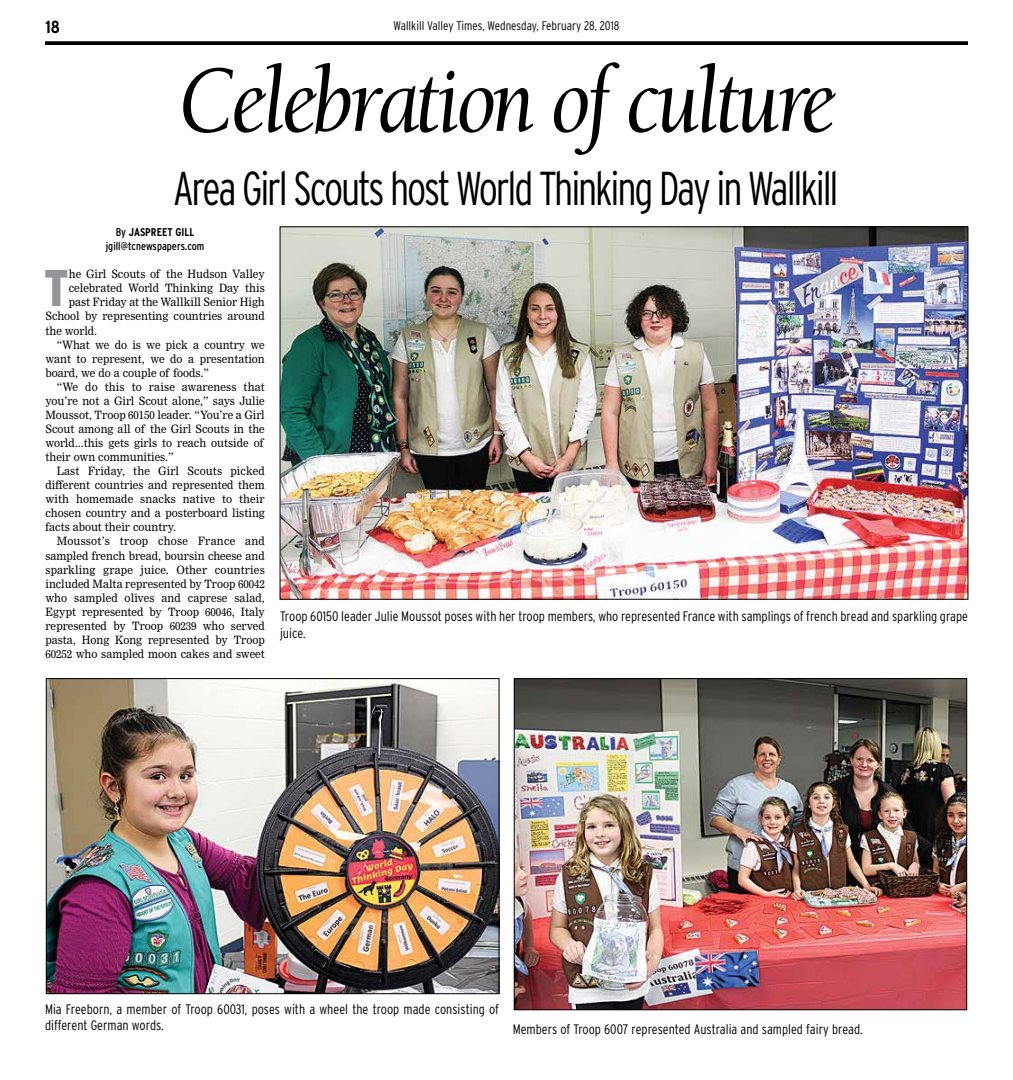
<style>
.page{position:relative;width:1013px;height:1080px;background:#fff}
.page>*{position:absolute;margin:0;border:0;box-sizing:border-box;transform-origin:0 0}
.t1{font:italic 96.25px "Berkeley Std";letter-spacing:-.05em;color:#000;scale:.9 1}
.t2{font:900 condensed 51.38px "Interstate";color:#939598;scale:.95 1}
.t3{font:300 condensed 47.5px "Interstate";letter-spacing:-.05em;color:#000;scale:.9 1}
.t4{font:700 condensed 17.5px "Interstate";color:#000}
.t5{font:300 condensed 13.75px/16.5px "Interstate";color:#000}
.t6{font:300 condensed 12.5px "Interstate";color:#000}
.t7{font:11.25px "Nimrod MT Pro";color:#000;scale:.95 1}
.t8{font:condensed 11.25px/14.4px "Interstate";color:#000;text-align:center}
.t9{font:11.25px "Nimrod MT Pro";letter-spacing:.02em;color:#000;scale:.95 1}
.s1{font-weight:700}
</style>
<div class="page">
<svg style="left:45px;top:41px;width:923px;height:4px;background:#0f0f0f"></svg>
<img style="left:282px;top:228px;width:684px;height:370px">
<img style="left:48px;top:680px;width:449px;height:312px">
<div style="left:46px;top:678px;width:453px;height:316px;border:1px solid #000"></div>
<img style="left:516px;top:680px;width:449px;height:328px">
<div style="left:514px;top:678px;width:453px;height:332px;border:1px solid #000"></div>
<h3 class="t4" style="left:45px;top:16px;width:16px">18</h3>
<p class="t6" style="left:393px;top:18px;width:227px">Wallkill Valley Times, Wednesday, February 28, 2018</p>
<h1 class="t1" style="left:179px;top:49px;width:731px">Celebration of culture</h1>
<h3 class="t3" style="left:173px;top:160px;width:741px">Area Girl Scouts host World Thinking Day in Wallkill</h3>
<p class="t8" style="left:106px;top:225px;width:100px">By <span class="s1">JASPREET GILL </span>jgill@tcnewspapers.com</p>
<h2 class="t2" style="left:44px;top:257px;width:27px">T</h2>
<p class="t7" style="left:69px;top:267px;width:208px">he Girl Scouts of the Hudson Valley</p>
<p class="t7" style="left:69px;top:281px;width:208px">celebrated World Thinking Day this</p>
<p class="t7" style="left:69px;top:295px;width:208px">past Friday at the Wallkill Senior High</p>
<p class="t7" style="left:45px;top:309px;width:232px">School by representing countries around</p>
<p class="t7" style="left:45px;top:323px;width:56px">the world.</p>
<p class="t7" style="left:57px;top:337px;width:220px">“What we do is we pick a country we</p>
<p class="t7" style="left:45px;top:351px;width:232px">want to represent, we do a presentation</p>
<p class="t7" style="left:45px;top:365px;width:174px">board, we do a couple of foods.”</p>
<p class="t7" style="left:57px;top:379px;width:220px">“We do this to raise awareness that</p>
<p class="t7" style="left:45px;top:393px;width:232px">you’re not a Girl Scout alone,” says Julie</p>
<p class="t7" style="left:45px;top:407px;width:232px">Moussot, Troop 60150 leader. “You’re a Girl</p>
<p class="t7" style="left:45px;top:421px;width:232px">Scout among all of the Girl Scouts in the</p>
<p class="t7" style="left:45px;top:436px;width:231px">world...this gets girls to reach outside of</p>
<p class="t7" style="left:45px;top:450px;width:137px">their own communities.”</p>
<p class="t7" style="left:57px;top:464px;width:220px">Last Friday, the Girl Scouts picked</p>
<p class="t7" style="left:45px;top:478px;width:232px">different countries and represented them</p>
<p class="t7" style="left:45px;top:492px;width:232px">with homemade snacks native to their</p>
<p class="t7" style="left:45px;top:506px;width:232px">chosen country and a posterboard listing</p>
<p class="t7" style="left:45px;top:520px;width:139px">facts about their country.</p>
<p class="t9" style="left:57px;top:534px;width:221px">Moussot’s troop chose France and</p>
<p class="t7" style="left:45px;top:548px;width:232px">sampled french bread, boursin cheese and</p>
<p class="t7" style="left:45px;top:562px;width:232px">sparkling grape juice. Other countries</p>
<p class="t7" style="left:45px;top:576px;width:232px">included Malta represented by Troop 60042</p>
<p class="t7" style="left:45px;top:590px;width:232px">who sampled olives and caprese salad,</p>
<p class="t7" style="left:45px;top:604px;width:232px">Egypt represented by Troop 60046, Italy</p>
<p class="t7" style="left:45px;top:618px;width:232px">represented by Troop 60239 who served</p>
<p class="t7" style="left:45px;top:632px;width:232px">pasta, Hong Kong represented by Troop</p>
<p class="t7" style="left:45px;top:646px;width:232px">60252 who sampled moon cakes and sweet</p>
<p class="t5" style="left:280px;top:608px;width:689px">Troop 60150 leader Julie Moussot poses with her troop members, who represented France with samplings of french bread and sparkling grape juice.</p>
<p class="t5" style="left:45px;top:1000px;width:455px">Mia Freeborn, a member of Troop 60031, poses with a wheel the troop made consisting of different German words.</p>
<p class="t5" style="left:512px;top:1021px;width:351px">Members of Troop 6007 represented Australia and sampled fairy bread.</p>
</div>
